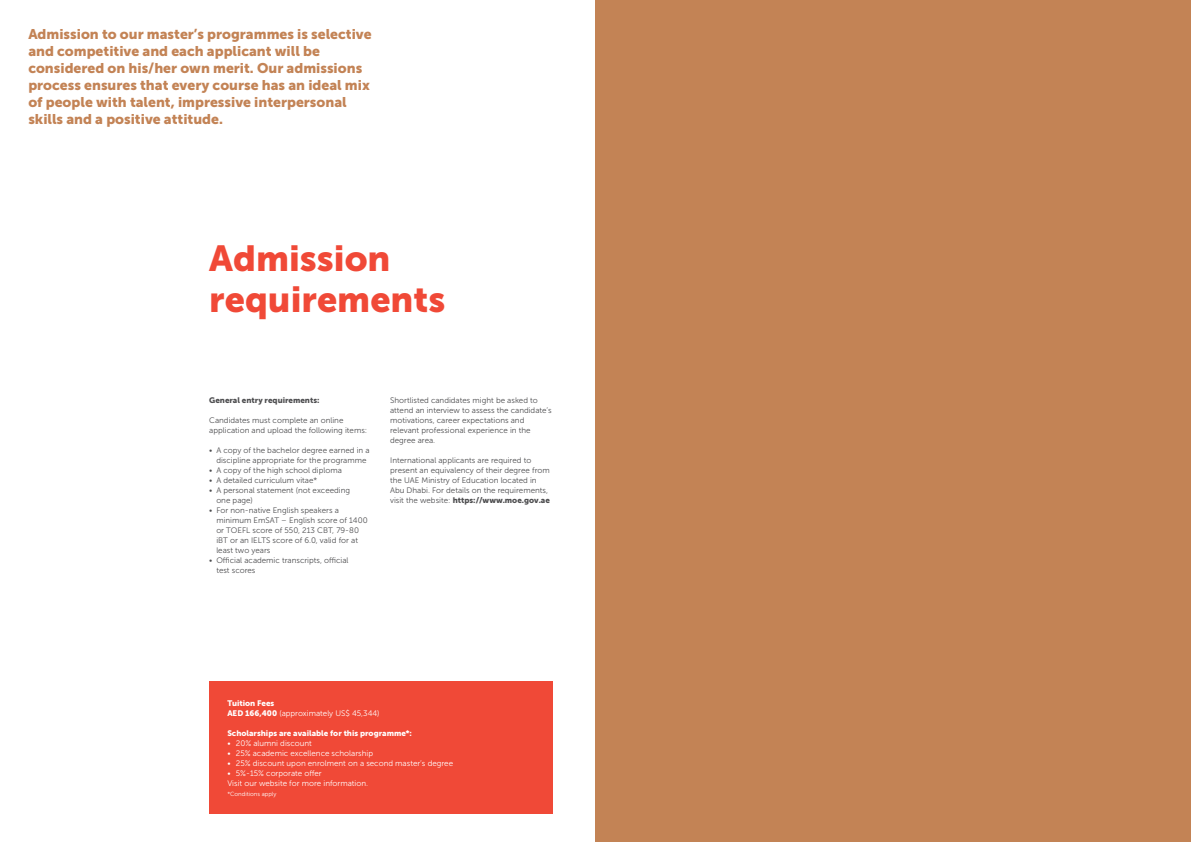
<style>
.page{position:relative;width:1191px;height:842px;background:#fff}
.page>*{position:absolute;margin:0;border:0;box-sizing:border-box;transform-origin:0 0}
.t1{font:36px/41px "Museo Sans 900";color:#f04937}
.t2{font:14px/17px "Museo Sans 900";color:#c38355}
.t3{font:8px/10px "Museo Sans 300";color:#4d4d4f}
.t4{font:8px/10px "Museo Sans 300";color:#fff}
.t5{font:8px "Museo Sans 900";color:#4d4d4f}
.t6{font:8px "Museo Sans 900";color:#fff}
.t7{font:6px "Museo Sans 300";color:#fff}
.s1{font-family:"Museo Sans 300"}
.s2{font-family:"Museo Sans 900"}
</style>
<div class="page">
<div style="left:595px;top:0;width:596px;height:842px;background:#c38355"></div>
<div style="left:209px;top:681px;width:344px;height:133px;background:#f04937"></div>
<p class="t2" style="left:28px;top:25px;width:345px">Admission to our master’s programmes is selective and competitive and each applicant will be considered on his/her own merit. Our admissions process ensures that every course has an ideal mix of people with talent, impressive interpersonal skills and a positive attitude.</p>
<h1 class="t1" style="left:209px;top:238px;width:238px">Admission requirements</h1>
<p class="t5" style="left:209px;top:396px;width:112px">General entry requirements:</p>
<p class="t3" style="left:209px;top:415px;width:159px">Candidates must complete an online application and upload the following items:</p>
<p class="t3" style="left:209px;top:445px;width:162px;text-align:center">• A copy of the bachelor degree earned in a discipline appropriate for the programme</p>
<p class="t3" style="left:209px;top:465px;width:134px">• A copy of the high school diploma</p>
<p class="t3" style="left:209px;top:475px;width:109px">• A detailed curriculum vitae*</p>
<p class="t3" style="left:216px;top:485px;width:135px;text-indent:-7px">• A personal statement (not exceeding one page)</p>
<p class="t3" style="left:216px;top:505px;width:153px;text-indent:-7px">• For non-native English speakers a minimum EmSAT – English score of 1400 or TOEFL score of 550, 213 CBT, 79-80 iBT or an IELTS score of 6.0, valid for at least two years</p>
<p class="t3" style="left:216px;top:555px;width:134px;text-indent:-7px">• Official academic transcripts, official test scores</p>
<p class="t3" style="left:390px;top:395px;width:163px">Shortlisted candidates might be asked to attend an interview to assess the candidate’s motivations, career expectations and relevant professional experience in the degree area.</p>
<p class="t3" style="left:390px;top:455px;width:161px">International applicants are required to present an equivalency of their degree from the UAE Ministry of Education located in Abu Dhabi. For details on the requirements,</p>
<p class="t5" style="left:390px;top:496px;width:161px"><span class="s1">visit the website:</span> https://www.moe.gov.ae</p>
<p class="t6" style="left:227px;top:698px;width:49px">Tuition Fees</p>
<p class="t4" style="left:227px;top:708px;width:154px"><span class="s2">AED 166,400</span> (approximately US$ 45,344)</p>
<p class="t6" style="left:227px;top:728px;width:186px">Scholarships are available for this programme*:</p>
<p class="t4" style="left:227px;top:738px;width:86px">• 20% alumni discount</p>
<p class="t4" style="left:227px;top:748px;width:147px">• 25% academic excellence scholarship</p>
<p class="t4" style="left:227px;top:758px;width:227px">• 25% discount upon enrolment on a second master’s degree</p>
<p class="t4" style="left:227px;top:768px;width:142px">• 5%-15% corporate offer<br>Visit our website for more information.</p>
<p class="t7" style="left:227px;top:790px;width:51px">*Conditions apply</p>
</div>
